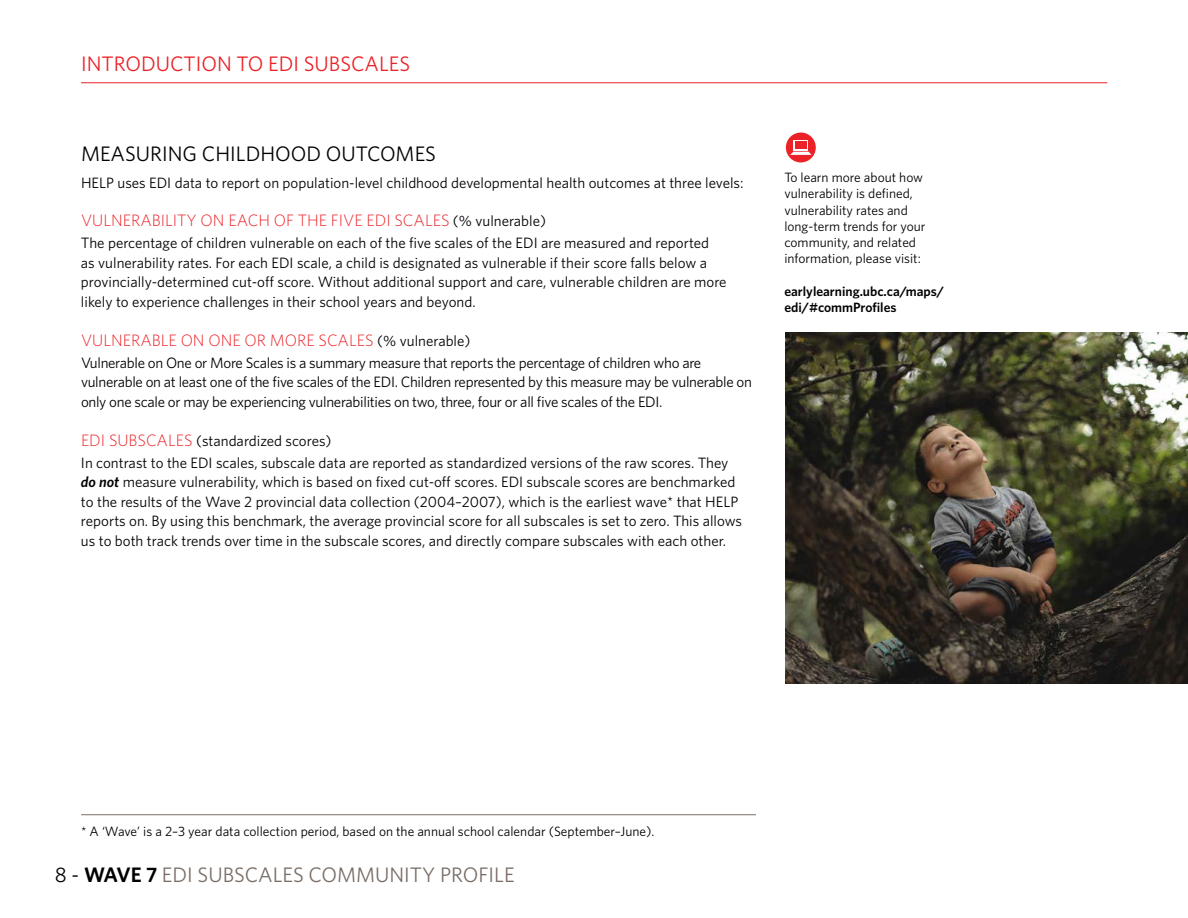
<style>
.page{position:relative;width:1188px;height:918px;background:#fff}
.page>*{position:absolute;margin:0;border:0;box-sizing:border-box;transform-origin:0 0}
.t1{font:21px "Whitney";color:#7a6e66}
.t2{font:21px "Whitney";color:#eb2227}
.t3{font:21px "Whitney";color:#000}
.t4{font:300 16.5px "Whitney";color:#eb2127}
.t5{font:15px/19.5px "Whitney";color:#000}
.t6{font:15px/19.5px "Whitney";letter-spacing:-.02em;color:#000}
.t7{font:13.5px/16.2px "Whitney";color:#000}
.t8{font:600 13.5px/16.2px "Whitney";color:#000}
.s1{font-weight:400;font-size:15px;color:#000}
.s2{font-weight:300;font-size:16.5px;color:#eb2127}
.s3{font-weight:600;font-style:italic}
.s4{color:#000}
.s5{font-weight:600;color:#000}
</style>
<div class="page">
<hr style="left:81px;top:82px;width:1026px;height:1px;background:#eb2027">
<div style="left:786px;top:133px;width:30px;height:29px;background:#eb2227;border-radius:50%"></div>
<svg style="left:794px;top:140px;width:14px;height:11px"></svg>
<svg style="left:790px;top:152px;width:22px;height:3px"></svg>
<div style="left:795px;top:142px;width:11px;height:7px;background:#eb2227"></div>
<hr style="left:81px;top:814px;width:675px;height:1px;background:#7a6e66">
<img style="left:786px;top:332px;width:402px;height:351px">
<h1 class="t2" style="left:81px;top:50px;width:331px">INTRODUCTION TO EDI SUBSCALES</h1>
<h1 class="t3" style="left:81px;top:140px;width:357px">MEASURING CHILDHOOD OUTCOMES</h1>
<p class="t5" style="left:81px;top:172px;width:664px">HELP uses EDI data to report on population-level childhood developmental health outcomes at three levels:</p>
<p class="t4" style="left:81px;top:209px;width:467px">VULNERABILITY ON EACH OF THE FIVE EDI SCALES <span class="s1">(% vulnerable)</span></p>
<p class="t5" style="left:81px;top:233px;width:647px">The percentage of children vulnerable on each of the five scales of the EDI are measured and reported as vulnerability rates. For each EDI scale, a child is designated as vulnerable if their score falls below a provincially-determined cut-off score. Without additional support and care, vulnerable children are more likely to experience challenges in their school years and beyond.</p>
<p class="t4" style="left:81px;top:329px;width:391px">VULNERABLE ON ONE OR MORE SCALES <span class="s1">(% vulnerable)</span></p>
<p class="t6" style="left:81px;top:353px;width:672px">Vulnerable on One or More Scales is a summary measure that reports the percentage of children who are vulnerable on at least one of the five scales of the EDI. Children represented by this measure may be vulnerable on only one scale or may be experiencing vulnerabilities on two, three, four or all five scales of the EDI.</p>
<p class="t5" style="left:81px;top:429px;width:649px;line-height:22.2px"><span class="s2">EDI SUBSCALES</span> (standardized scores)<br>In contrast to the EDI scales, subscale data are reported as standardized versions of the raw scores. They</p>
<p class="t5" style="left:81px;top:472px;width:663px"><span class="s3">do not</span> measure vulnerability, which is based on fixed cut-off scores. EDI subscale scores are benchmarked to the results of the Wave 2 provincial data collection (2004–2007), which is the earliest wave* that HELP reports on. By using this benchmark, the average provincial score for all subscales is set to zero. This allows us to both track trends over time in the subscale scores, and directly compare subscales with each other.</p>
<p class="t7" style="left:784px;top:169px;width:143px">To learn more about how vulnerability is defined, vulnerability rates and long-term trends for your community, and related information, please visit:</p>
<p class="t8" style="left:784px;top:283px;width:161px">earlylearning.ubc.ca/maps/ edi/#commProfiles</p>
<p class="t7" style="left:81px;top:823px;width:575px">* A ‘Wave’ is a 2–3 year data collection period, based on the annual school calendar (September–June).</p>
<h1 class="t1" style="left:55px;top:861px;width:461px"><span class="s4">8 -</span> <span class="s5">WAVE 7</span> EDI SUBSCALES COMMUNITY PROFILE</h1>
</div>
